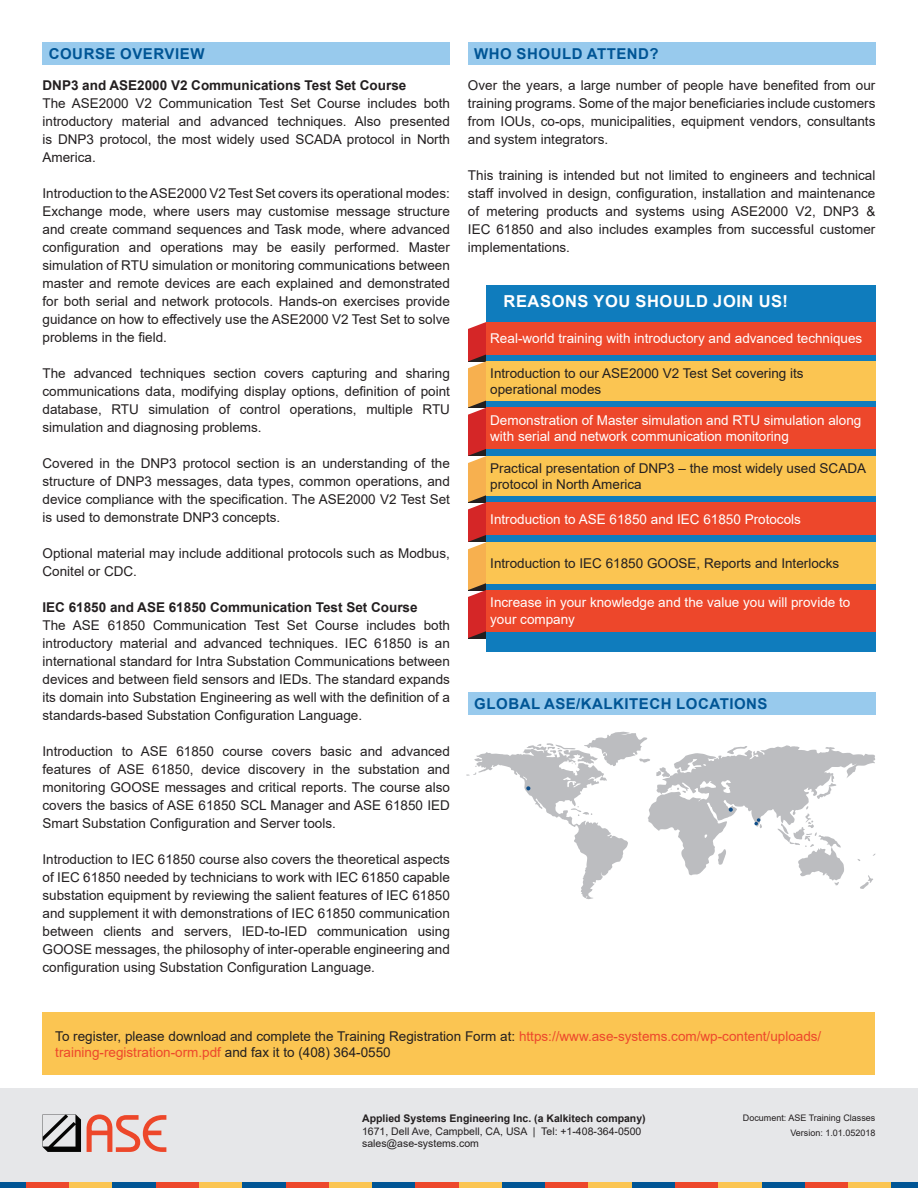
<style>
.page{position:relative;width:918px;height:1188px;background:#fff}
.page>*{position:absolute;margin:0;border:0;box-sizing:border-box;transform-origin:0 0}
.Bold{font:700 16.5px "Arial";letter-spacing:.035em;color:#fff}
.Headline-3{font:700 15px "Arial";letter-spacing:.035em;color:#005595}
.Body_text{font:13.5px/18px "Arial";color:#231f20;text-align:justify}
.Bullet{font:13.5px/16.2px "Arial";color:#fff}
.Bullet-2{font:13.5px/16.2px "Arial";color:#231f20}
.Bold-2{font:700 13.5px "Arial";color:#231f20}
.t1{font:10.5px "Arial";color:#231f20}
.t2{font:700 10.5px "Arial";color:#231f20}
.t3{font:9px "Arial";color:#231f20}
.s1{color:#ed472b}
</style>
<div class="page">
<div style="left:0;top:1182px;width:26px;height:6px;background:#005595"></div>
<div style="left:26px;top:1182px;width:44px;height:6px;background:#ed472b"></div>
<div style="left:70px;top:1182px;width:43px;height:6px;background:#fbc552"></div>
<div style="left:113px;top:1182px;width:43px;height:6px;background:#005595"></div>
<div style="left:156px;top:1182px;width:43px;height:6px;background:#ed472b"></div>
<div style="left:199px;top:1182px;width:44px;height:6px;background:#fbc552"></div>
<div style="left:243px;top:1182px;width:43px;height:6px;background:#005595"></div>
<div style="left:286px;top:1182px;width:43px;height:6px;background:#ed472b"></div>
<div style="left:329px;top:1182px;width:43px;height:6px;background:#fbc552"></div>
<div style="left:372px;top:1182px;width:44px;height:6px;background:#005595"></div>
<div style="left:416px;top:1182px;width:43px;height:6px;background:#ed472b"></div>
<div style="left:459px;top:1182px;width:43px;height:6px;background:#fbc552"></div>
<div style="left:502px;top:1182px;width:44px;height:6px;background:#005595"></div>
<div style="left:546px;top:1182px;width:43px;height:6px;background:#ed472b"></div>
<div style="left:589px;top:1182px;width:43px;height:6px;background:#fbc552"></div>
<div style="left:632px;top:1182px;width:43px;height:6px;background:#005595"></div>
<div style="left:675px;top:1182px;width:44px;height:6px;background:#ed472b"></div>
<div style="left:719px;top:1182px;width:43px;height:6px;background:#fbc552"></div>
<div style="left:762px;top:1182px;width:43px;height:6px;background:#005595"></div>
<div style="left:805px;top:1182px;width:43px;height:6px;background:#ed472b"></div>
<div style="left:848px;top:1182px;width:44px;height:6px;background:#fbc552"></div>
<div style="left:892px;top:1182px;width:26px;height:6px;background:#005595"></div>
<div style="left:0;top:1089px;width:918px;height:93px;background:#e6e7e9"></div>
<div style="left:43px;top:43px;width:407px;height:22px;background:#98caed"></div>
<div style="left:468px;top:43px;width:407px;height:22px;background:#98caed"></div>
<div style="left:43px;top:1013px;width:832px;height:62px;background:#fbc552"></div>
<div style="left:486px;top:285px;width:389px;height:366px;background:#0f7cbd"></div>
<div style="left:486px;top:322px;width:389px;height:33px;background:#ed472b"></div>
<div style="left:486px;top:503px;width:389px;height:32px;background:#ed472b"></div>
<div style="left:486px;top:542px;width:389px;height:42px;background:#fbc552"></div>
<div style="left:486px;top:408px;width:389px;height:41px;background:#ed472b"></div>
<div style="left:486px;top:590px;width:389px;height:41px;background:#ed472b"></div>
<div style="left:486px;top:361px;width:389px;height:40px;background:#fbc552"></div>
<div style="left:486px;top:456px;width:389px;height:39px;background:#fbc552"></div>
<svg style="left:468px;top:322px;width:18px;height:316px"></svg>
<svg style="left:466px;top:732px;width:410px;height:167px"></svg>
<div style="left:468px;top:692px;width:407px;height:23px;background:#98caed"></div>
<svg style="left:87px;top:1114px;width:79px;height:38px"></svg>
<svg style="left:43px;top:1114px;width:38px;height:38px"></svg>
<p class="Headline-3" style="left:49px;top:44px;width:157px">COURSE OVERVIEW</p>
<p class="Bold-2" style="left:43px;top:76px;width:365px">DNP3 and ASE2000 V2 Communications Test Set Course</p>
<p class="Body_text" style="left:43px;top:94px;width:409px">The ASE2000 V2 Communication Test Set Course includes both introductory material and advanced techniques. Also presented is DNP3 protocol, the most widely used SCADA protocol in North America.</p>
<p class="Body_text" style="left:43px;top:184px;width:409px">Introduction to the ASE2000 V2 Test Set covers its operational modes:<br>Exchange mode, where users may customise message structure and create command sequences and Task mode, where advanced configuration and operations may be easily performed. Master simulation of RTU simulation or monitoring communications between master and remote devices are each explained and demonstrated for both serial and network protocols. Hands-on exercises provide guidance on how to effectively use the ASE2000 V2 Test Set to solve problems in the field.</p>
<p class="Body_text" style="left:43px;top:364px;width:409px">The advanced techniques section covers capturing and sharing communications data, modifying display options, definition of point database, RTU simulation of control operations, multiple RTU simulation and diagnosing problems.</p>
<p class="Body_text" style="left:43px;top:454px;width:409px">Covered in the DNP3 protocol section is an understanding of the structure of DNP3 messages, data types, common operations, and device compliance with the specification. The ASE2000 V2 Test Set is used to demonstrate DNP3 concepts.</p>
<p class="Body_text" style="left:43px;top:544px;width:409px">Optional material may include additional protocols such as Modbus,<br>Conitel or CDC.</p>
<p class="Bold-2" style="left:43px;top:598px;width:377px">IEC 61850 and ASE 61850 Communication Test Set Course</p>
<p class="Body_text" style="left:43px;top:616px;width:409px">The ASE 61850 Communication Test Set Course includes both introductory material and advanced techniques. IEC 61850 is an international standard for Intra Substation Communications between devices and between field sensors and IEDs. The standard expands its domain into Substation Engineering as well with the definition of a standards-based Substation Configuration Language.</p>
<p class="Body_text" style="left:43px;top:742px;width:409px">Introduction to ASE 61850 course covers basic and advanced features of ASE 61850, device discovery in the substation and monitoring GOOSE messages and critical reports. The course also covers the basics of ASE 61850 SCL Manager and ASE 61850 IED Smart Substation Configuration and Server tools.</p>
<p class="Body_text" style="left:43px;top:850px;width:409px">Introduction to IEC 61850 course also covers the theoretical aspects of IEC 61850 needed by technicians to work with IEC 61850 capable substation equipment by reviewing the salient features of IEC 61850 and supplement it with demonstrations of IEC 61850 communication between clients and servers, IED-to-IED communication using GOOSE messages, the philosophy of inter-operable engineering and configuration using Substation Configuration Language.</p>
<p class="Headline-3" style="left:474px;top:44px;width:186px">WHO SHOULD ATTEND?</p>
<p class="Body_text" style="left:468px;top:76px;width:409px">Over the years, a large number of people have benefited from our training programs. Some of the major beneficiaries include customers from IOUs, co-ops, municipalities, equipment vendors, consultants and system integrators.</p>
<p class="Body_text" style="left:468px;top:166px;width:409px">This training is intended but not limited to engineers and technical staff involved in design, configuration, installation and maintenance of metering products and systems using ASE2000 V2, DNP3 &amp; IEC 61850 and also includes examples from successful customer implementations.</p>
<p class="Bold" style="left:504px;top:290px;width:286px">REASONS YOU SHOULD JOIN US!</p>
<p class="Bullet" style="left:490px;top:330px;width:374px">Real-world training with introductory and advanced techniques</p>
<p class="Bullet-2" style="left:490px;top:365px;width:315px">Introduction to our ASE2000 V2 Test Set covering its operational modes</p>
<p class="Bullet" style="left:490px;top:412px;width:373px">Demonstration of Master simulation and RTU simulation along with serial and network communication monitoring</p>
<p class="Bullet-2" style="left:490px;top:460px;width:377px">Practical presentation of DNP3 – the most widely used SCADA protocol in North America</p>
<p class="Bullet" style="left:490px;top:511px;width:312px">Introduction to ASE 61850 and IEC 61850 Protocols</p>
<p class="Bullet-2" style="left:490px;top:555px;width:350px">Introduction to IEC 61850 GOOSE, Reports and Interlocks</p>
<p class="Bullet" style="left:490px;top:595px;width:362px">Increase in your knowledge and the value you will provide to your company</p>
<p class="Headline-3" style="left:474px;top:693px;width:295px">GLOBAL ASE/KALKITECH LOCATIONS</p>
<p class="Body_text" style="left:55px;top:1028px;width:768px;line-height:16.2px">To register, please download and complete the Training Registration Form at: <span class="s1">https://www.ase-systems.com/wp-content/uploads/ training-registration-orm.pdf</span> and fax it to (408) 364-0550</p>
<p class="t2" style="left:362px;top:1111px;width:285px">Applied Systems Engineering Inc. (a Kalkitech company)</p>
<p class="t3" style="left:743px;top:1112px;width:134px">Document: ASE Training Classes</p>
<p class="t1" style="left:362px;top:1124px;width:281px">1671, Dell Ave, Campbell, CA, USA | Tel: +1-408-364-0500</p>
<p class="t1" style="left:362px;top:1136px;width:118px">sales@ase-systems.com</p>
<p class="t3" style="left:790px;top:1127px;width:87px">Version: 1.01.052018</p>
</div>
